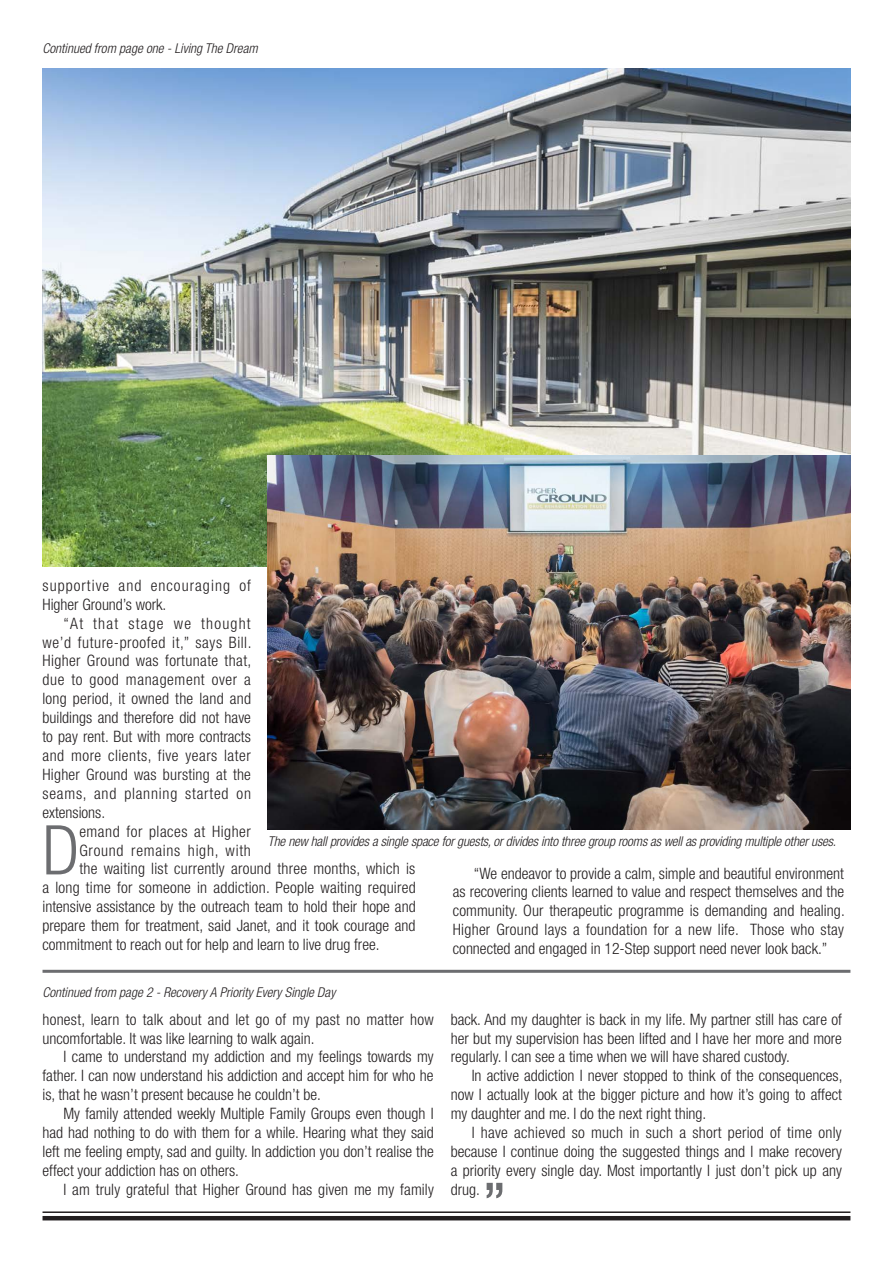
<style>
.page{position:relative;width:893px;height:1263px;background:#fff}
.page>*{position:absolute;margin:0;border:0;box-sizing:border-box;transform-origin:0 0}
.t1{font:300 condensed 68.7px "Helvetica Neue";color:#6c6d70}
.t2{font:500 condensed 54px "Helvetica Neue";color:#6c6d70}
.t3{font:300 condensed 15.75px/18.9px "Helvetica Neue";color:#231f20;text-align:justify}
.t4{font:300 condensed 15.75px "Helvetica Neue";letter-spacing:.02em;color:#231f20}
.t5{font:300 condensed 15.75px/18.9px "Helvetica Neue";letter-spacing:.065em;color:#231f20}
.t6{font:300 condensed 15.75px "Helvetica Neue";letter-spacing:.035em;color:#231f20}
.t7{font:300 condensed 15.75px "Helvetica Neue";letter-spacing:.045em;color:#231f20}
.t8{font:italic 300 condensed 13.5px "Helvetica Neue";letter-spacing:-.01em;color:#231f20}
</style>
<div class="page">
<hr style="left:43px;top:1211px;width:807px;height:2px;background:#231f20">
<hr style="left:43px;top:1216px;width:807px;height:4px;background:#231f20">
<img style="left:43px;top:68px;width:807px;height:499px">
<hr style="left:43px;top:970px;width:807px;height:3px;background:#6c6d70">
<img style="left:268px;top:455px;width:582px;height:374px">
<p class="t8" style="left:43px;top:41px;width:217px">Continued from page one - Living The Dream</p>
<p class="t5" style="left:43px;top:576px;width:210px">supportive and encouraging of<br>Higher Ground’s work.</p>
<p class="t3" style="left:43px;top:613px;width:211px;text-indent:21px">“At that stage we thought we’d future-proofed it,” says Bill.<br>Higher Ground was fortunate that, due to good management over a long period, it owned the land and buildings and therefore did not have to pay rent. But with more contracts and more clients, five years later Higher Ground was bursting at the seams, and planning started on extensions.</p>
<h1 class="t1" style="left:43px;top:811px;width:38px">D</h1>
<p class="t6" style="left:79px;top:822px;width:173px">emand for places at Higher</p>
<p class="t8" style="left:268px;top:834px;width:570px">The new hall provides a single space for guests, or divides into three group rooms as well as providing multiple other uses.</p>
<p class="t7" style="left:79px;top:841px;width:173px">Ground remains high, with</p>
<p class="t4" style="left:79px;top:860px;width:337px">the waiting list currently around three months, which is</p>
<p class="t3" style="left:43px;top:878px;width:375px">a long time for someone in addiction. People waiting required</p>
<p class="t3" style="left:43px;top:897px;width:375px">intensive assistance by the outreach team to hold their hope and</p>
<p class="t3" style="left:43px;top:916px;width:375px">prepare them for treatment, said Janet, and it took courage and</p>
<p class="t3" style="left:43px;top:935px;width:339px">commitment to reach out for help and learn to live drug free.</p>
<p class="t3" style="left:453px;top:863px;width:393px;text-indent:21px">“We endeavor to provide a calm, simple and beautiful environment as recovering clients learned to value and respect themselves and the community. Our therapeutic programme is demanding and healing.<br>Higher Ground lays a foundation for a new life. Those who stay connected and engaged in 12-Step support need never look back.”</p>
<p class="t8" style="left:43px;top:985px;width:294px">Continued from page 2 - Recovery A Priority Every Single Day</p>
<p class="t3" style="left:43px;top:1009px;width:393px">honest, learn to talk about and let go of my past no matter how uncomfortable. It was like learning to walk again.</p>
<p class="t3" style="left:43px;top:1047px;width:393px;text-indent:21px">I came to understand my addiction and my feelings towards my father. I can now understand his addiction and accept him for who he is, that he wasn’t present because he couldn’t be.</p>
<p class="t3" style="left:43px;top:1104px;width:393px;text-indent:21px">My family attended weekly Multiple Family Groups even though I had had nothing to do with them for a while. Hearing what they said left me feeling empty, sad and guilty. In addiction you don’t realise the effect your addiction has on others.</p>
<p class="t3" style="left:64px;top:1179px;width:372px">I am truly grateful that Higher Ground has given me my family</p>
<p class="t3" style="left:451px;top:1009px;width:393px">back. And my daughter is back in my life. My partner still has care of her but my supervision has been lifted and I have her more and more regularly. I can see a time when we will have shared custody.</p>
<p class="t3" style="left:451px;top:1066px;width:393px;text-indent:21px">In active addiction I never stopped to think of the consequences, now I actually look at the bigger picture and how it’s going to affect my daughter and me. I do the next right thing.</p>
<p class="t3" style="left:451px;top:1123px;width:393px;text-indent:21px">I have achieved so much in such a short period of time only because I continue doing the suggested things and I make recovery a priority every single day. Most importantly I just don’t pick up any drug.</p>
<h2 class="t2" style="left:506px;top:1211px;width:25px;rotate:-180deg">“</h2>
</div>
